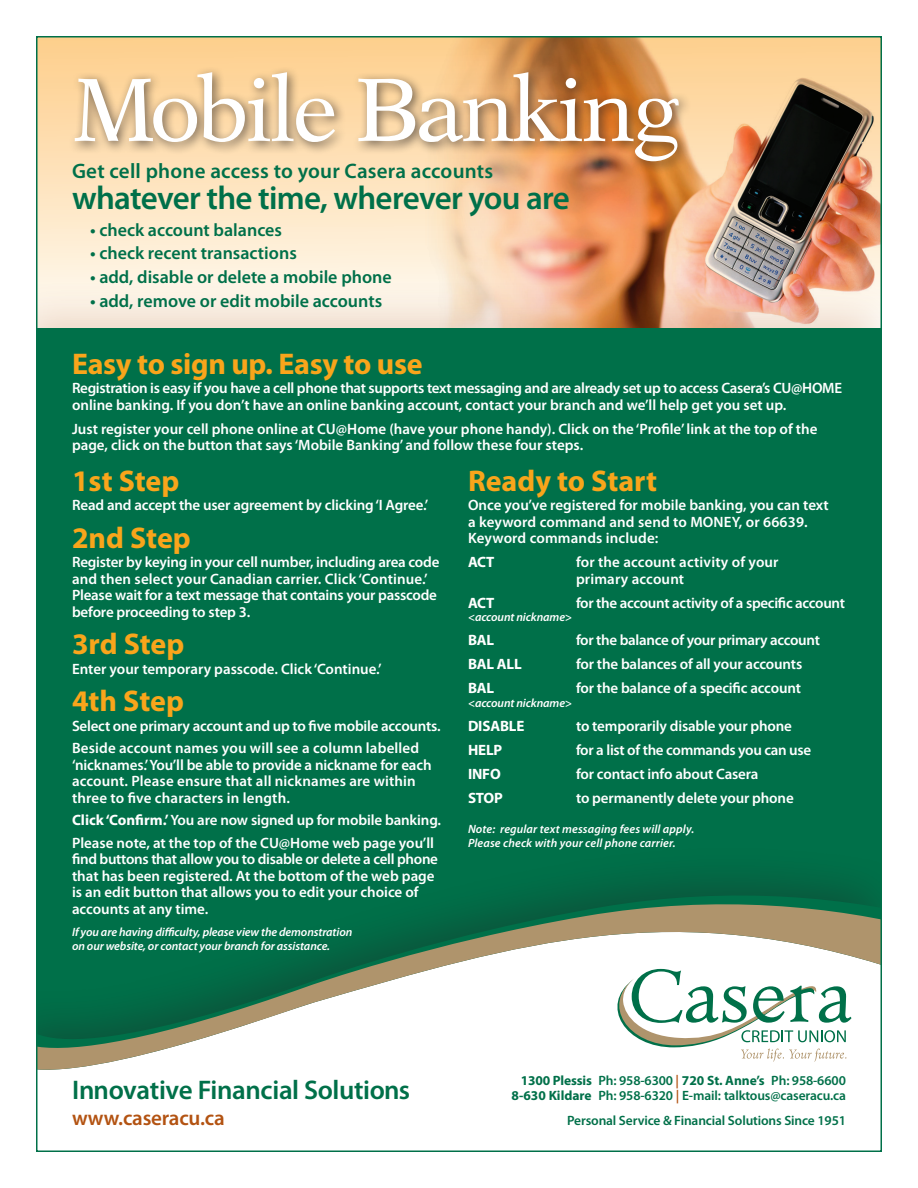
<style>
.page{position:relative;width:918px;height:1188px;background:#fff}
.page>*{position:absolute;margin:0;border:0;box-sizing:border-box;transform-origin:0 0}
.t1{font:90px "Dutch 823 BT Roman B";letter-spacing:-.04em;color:#fff}
.t2{font:600 33px "Myriad Pro";letter-spacing:-.02em;color:#007049}
.t3{font:700 30px "Myriad Pro";letter-spacing:-.005em;color:#f9a51b}
.t4{font:600 27px "Myriad Pro";letter-spacing:-.015em;color:#007049}
.t5{font:600 21px "Myriad Pro";letter-spacing:.01em;color:#007049}
.t6{font:600 21px "Myriad Pro";letter-spacing:-.01em;color:#b35312}
.t7{font:600 18px "Myriad Pro";color:#007049}
.t8{font:600 15px/16.5px "Myriad Pro";letter-spacing:-.01em;color:#fff}
.t9{font:600 15px/16.5px "Myriad Pro";letter-spacing:.01em;color:#fff}
.t10{font:700 15px "Myriad Pro";letter-spacing:-.01em;color:#fff}
.t11{font:600 13.5px/15px "Myriad Pro";letter-spacing:-.01em;color:#007049;text-align:right}
.t12{font:italic 600 12px/13.5px "Myriad Pro";letter-spacing:-.01em;color:#fff}
.t13{font:italic 600 12px/14.2px "Myriad Pro";letter-spacing:.01em;color:#fff}
.s1{font-weight:700}
.s2{color:#b35312}
</style>
<div class="page">
<svg style="left:39px;top:39px;width:386px;height:239px;background:#fde5c0"></svg>
<img style="left:425px;top:39px;width:454px;height:239px">
<div style="left:0;top:278px;width:912px;height:904px;background:#b35312;opacity:.25"></div>
<div style="left:36px;top:328px;width:846px;height:824px;background:#007049"></div>
<div style="left:0;top:845px;width:912px;height:337px;background:#231f20;opacity:.35"></div>
<svg style="left:39px;top:896px;width:840px;height:253px;fill:#fff"></svg>
<div style="left:0;top:35px;width:36px;height:1153px;background:#fff"></div>
<div style="left:0;top:1152px;width:918px;height:36px;background:#fff"></div>
<div style="left:882px;top:35px;width:36px;height:1153px;background:#fff"></div>
<div style="left:68px;top:66px;width:624px;height:108px;background:#231f20;opacity:.65"></div>
<svg style="left:617px;top:969px;width:235px;height:93px;background:#d0e1d8"></svg>
<h1 class="t1" style="left:72px;top:54px;width:611px">Mobile Banking</h1>
<h3 class="t5" style="left:72px;top:157px;width:423px">Get cell phone access to your Casera accounts</h3>
<h2 class="t2" style="left:72px;top:176px;width:499px">whatever the time, wherever you are</h2>
<p class="t7" style="left:90px;top:218px;width:194px">• check account balances</p>
<p class="t7" style="left:90px;top:242px;width:208px">• check recent transactions</p>
<p class="t7" style="left:90px;top:266px;width:303px">• add, disable or delete a mobile phone</p>
<p class="t7" style="left:90px;top:290px;width:294px">• add, remove or edit mobile accounts</p>
<h3 class="t3" style="left:72px;top:344px;width:352px">Easy to sign up. Easy to use</h3>
<p class="t8" style="left:72px;top:379px;width:772px">Registration is easy if you have a cell phone that supports text messaging and are already set up to access Casera’s CU@HOME online banking. If you don’t have an online banking account, contact your branch and we’ll help get you set up.</p>
<p class="t8" style="left:72px;top:420px;width:747px">Just register your cell phone online at CU@Home (have your phone handy). Click on the ‘Profile’ link at the top of the page, click on the button that says ‘Mobile Banking’ and follow these four steps.</p>
<h3 class="t3" style="left:72px;top:461px;width:109px">1st Step</h3>
<p class="t8" style="left:72px;top:496px;width:358px">Read and accept the user agreement by clicking ‘I Agree.’</p>
<h3 class="t3" style="left:72px;top:518px;width:120px">2nd Step</h3>
<p class="t8" style="left:72px;top:553px;width:369px">Register by keying in your cell number, including area code and then select your Canadian carrier. Click ‘Continue.’ Please wait for a text message that contains your passcode before proceeding to step 3.</p>
<h3 class="t3" style="left:72px;top:624px;width:114px">3rd Step</h3>
<p class="t8" style="left:72px;top:660px;width:311px">Enter your temporary passcode. Click ‘Continue.’</p>
<h3 class="t3" style="left:72px;top:681px;width:113px">4th Step</h3>
<p class="t8" style="left:72px;top:714px;width:370px;line-height:22.5px">Select one primary account and up to five mobile accounts.<br>Beside account names you will see a column labelled</p>
<p class="t8" style="left:72px;top:756px;width:361px">‘nicknames.’ You’ll be able to provide a nickname for each account. Please ensure that all nicknames are within three to five characters in length.</p>
<p class="t8" style="left:72px;top:808px;width:371px;line-height:22.5px"><span class="s1">Click ‘Confirm.’</span> You are now signed up for mobile banking.<br>Please note, at the top of the CU@Home web page you’ll</p>
<p class="t8" style="left:72px;top:850px;width:368px">find buttons that allow you to disable or delete a cell phone that has been registered. At the bottom of the web page is an edit button that allows you to edit your choice of accounts at any time.</p>
<p class="t12" style="left:72px;top:925px;width:282px">If you are having difficulty, please view the demonstration on our website, or contact your branch for assistance.</p>
<h3 class="t3" style="left:468px;top:461px;width:191px">Ready to Start</h3>
<p class="t8" style="left:468px;top:496px;width:362px">Once you’ve registered for mobile banking, you can text a keyword command and send to MONEY, or 66639.<br>Keyword commands include:</p>
<p class="t10" style="left:468px;top:552px;width:28px">ACT</p>
<p class="t9" style="left:576px;top:553px;width:204px">for the account activity of your primary account</p>
<p class="t10" style="left:468px;top:593px;width:28px">ACT</p>
<p class="t8" style="left:576px;top:594px;width:271px">for the account activity of a specific account</p>
<p class="t12" style="left:468px;top:610px;width:106px">&lt;account nickname&gt;</p>
<p class="t10" style="left:468px;top:630px;width:28px">BAL</p>
<p class="t8" style="left:576px;top:631px;width:245px">for the balance of your primary account</p>
<p class="t10" style="left:468px;top:654px;width:55px">BAL ALL</p>
<p class="t8" style="left:576px;top:655px;width:228px">for the balances of all your accounts</p>
<p class="t10" style="left:468px;top:678px;width:28px">BAL</p>
<p class="t8" style="left:576px;top:679px;width:227px">for the balance of a specific account</p>
<p class="t12" style="left:468px;top:695px;width:106px">&lt;account nickname&gt;</p>
<p class="t10" style="left:468px;top:716px;width:58px">DISABLE</p>
<p class="t8" style="left:576px;top:717px;width:218px">to temporarily disable your phone</p>
<p class="t10" style="left:468px;top:740px;width:36px">HELP</p>
<p class="t8" style="left:576px;top:741px;width:237px">for a list of the commands you can use</p>
<p class="t10" style="left:468px;top:764px;width:34px">INFO</p>
<p class="t8" style="left:576px;top:765px;width:184px">for contact info about Casera</p>
<p class="t10" style="left:468px;top:788px;width:36px">STOP</p>
<p class="t8" style="left:576px;top:789px;width:219px">to permanently delete your phone</p>
<p class="t13" style="left:468px;top:822px;width:228px">Note: regular text messaging fees will apply.<br>Please check with your cell phone carrier.</p>
<p class="t11" style="left:512px;top:1072px;width:336px"><span class="s1">1300 Plessis</span> Ph: 958-6300 <span class="s2">|</span> <span class="s1">720 St. Anne’s</span> Ph: 958-6600<br><span class="s1">8-630 Kildare</span> Ph: 958-6320 <span class="s2">|</span> E-mail: talktous@caseracu.ca</p>
<h3 class="t4" style="left:72px;top:1073px;width:340px">Innovative Financial Solutions</h3>
<h3 class="t6" style="left:72px;top:1104px;width:154px">www.caseracu.ca</h3>
<p class="t11" style="left:567px;top:1113px;width:280px">Personal Service &amp; Financial Solutions Since 1951</p>
</div>
